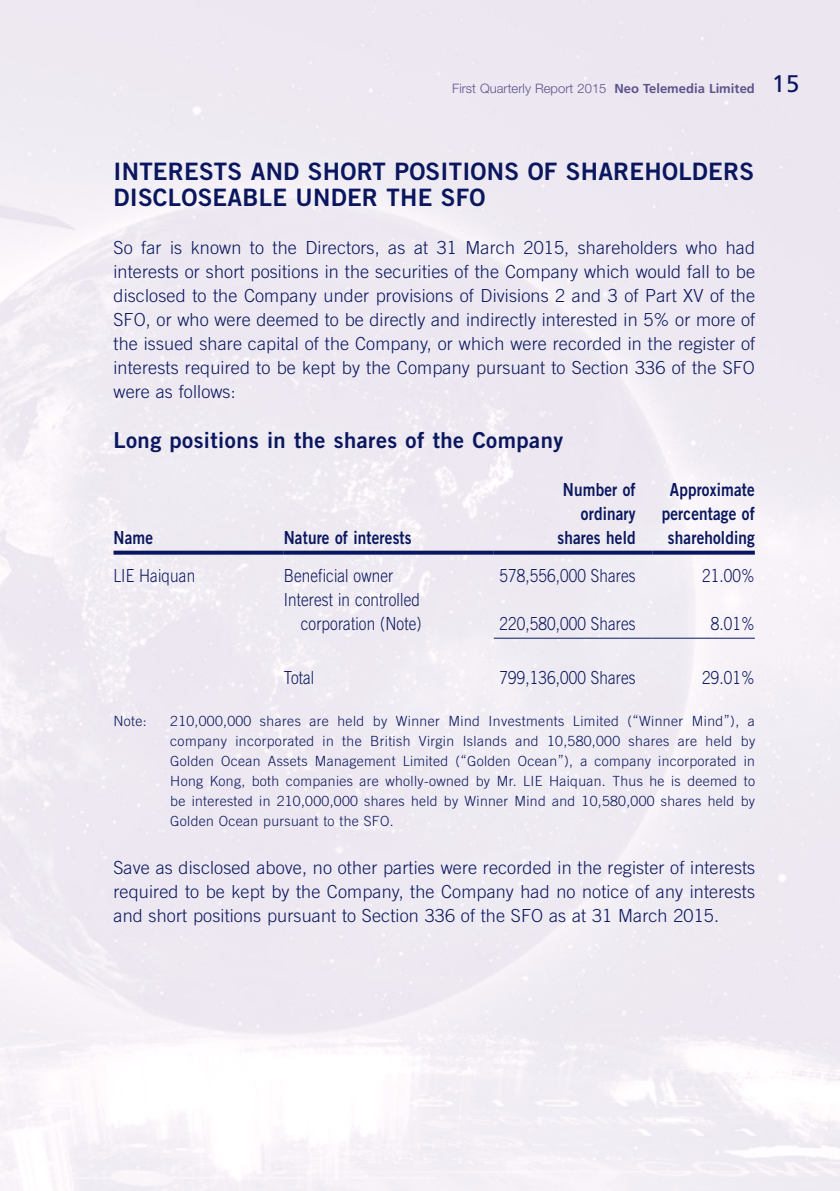
<style>
.page{position:relative;width:840px;height:1191px;background:#fff}
.page>*{position:absolute;margin:0;border:0;box-sizing:border-box;transform-origin:0 0}
.Heading_1{font:24px/26px "Trade Gothic LT Std Bd 2";letter-spacing:.01em;color:#0a175f}
.Heading_2{font:22px "Trade Gothic LT Std Bd 2";letter-spacing:.02em;color:#0a175f}
.Body_Text{font:300 18px/24px "Trade Gothic LT Std";letter-spacing:.01em;color:#0a175f;text-align:justify}
.Body_Text-2{font:300 18px/24px "Trade Gothic LT Std";letter-spacing:.01em;color:#0a175f;text-align:right;scale:.85 1}
.Body_Text-3{font:18px "Trade Gothic LT Std Bd 2";letter-spacing:.01em;color:#0a175f;scale:.85 1}
.Notes{font:300 14px/20px "Trade Gothic LT Std";letter-spacing:.025em;color:#0a175f;text-align:justify}
.t1{font:300 13px "Helvetica Neue LT Std";letter-spacing:.005em;color:#5d548d}
.s1{font-family:"Frutiger LT Std";font-weight:700}
.s2{font-family:"Frutiger LT Std";font-weight:400;font-size:24px;color:#0a175f}
</style>
<div class="page">
<img style="left:0;top:0;width:839px;height:1191px">
<svg style="left:113px;top:550px;width:170px;height:4px"></svg>
<svg style="left:283px;top:550px;width:210px;height:4px"></svg>
<svg style="left:493px;top:550px;width:159px;height:4px"></svg>
<svg style="left:652px;top:550px;width:102px;height:4px"></svg>
<hr style="left:493px;top:637px;width:159px;height:1px;background:#0a175f">
<hr style="left:652px;top:637px;width:102px;height:1px;background:#0a175f">
<p class="t1" style="left:452px;top:80px;width:348px">First Quarterly Report 2015 <span class="s1">Neo Telemedia Limited</span> <span class="s2">15</span></p>
<p class="Heading_1" style="left:113px;top:158px;width:641px">INTERESTS AND SHORT POSITIONS OF SHAREHOLDERS<br>DISCLOSEABLE UNDER THE SFO</p>
<p class="Body_Text" style="left:113px;top:236px;width:643px">So far is known to the Directors, as at 31 March 2015, shareholders who had interests or short positions in the securities of the Company which would fall to be disclosed to the Company under provisions of Divisions 2 and 3 of Part XV of the SFO, or who were deemed to be directly and indirectly interested in 5% or more of the issued share capital of the Company, or which were recorded in the register of interests required to be kept by the Company pursuant to Section 336 of the SFO were as follows:</p>
<p class="Heading_2" style="left:113px;top:427px;width:451px">Long positions in the shares of the Company</p>
<p class="Body_Text-3" style="left:113px;top:527px;width:48px">Name</p>
<p class="Body_Text-3" style="left:283px;top:527px;width:152px">Nature of interests</p>
<p class="Body_Text-3" style="left:562px;top:479px;width:87px">Number of</p>
<p class="Body_Text-3" style="left:580px;top:503px;width:66px">ordinary</p>
<p class="Body_Text-3" style="left:557px;top:527px;width:93px">shares held</p>
<p class="Body_Text-3" style="left:669px;top:479px;width:101px">Approximate</p>
<p class="Body_Text-3" style="left:661px;top:503px;width:111px">percentage of</p>
<p class="Body_Text-3" style="left:667px;top:527px;width:104px">shareholding</p>
<p class="Body_Text-2" style="left:113px;top:564px;width:97px">LIE Haiquan</p>
<p class="Body_Text-2" style="left:283px;top:564px;width:130px">Beneficial owner</p>
<p class="Body_Text-2" style="left:499px;top:564px;width:162px">578,556,000 Shares</p>
<p class="Body_Text-2" style="left:702px;top:564px;width:63px">21.00%</p>
<p class="Body_Text-2" style="left:283px;top:588px;width:163px">Interest in controlled corporation (Note)</p>
<p class="Body_Text-2" style="left:499px;top:612px;width:162px">220,580,000 Shares</p>
<p class="Body_Text-2" style="left:710px;top:612px;width:53px">8.01%</p>
<p class="Body_Text-2" style="left:283px;top:666px;width:37px">Total</p>
<p class="Body_Text-2" style="left:499px;top:666px;width:162px">799,136,000 Shares</p>
<p class="Body_Text-2" style="left:702px;top:666px;width:63px">29.01%</p>
<p class="Notes" style="left:113px;top:711px;width:35px">Note:</p>
<p class="Notes" style="left:170px;top:711px;width:586px">210,000,000 shares are held by Winner Mind Investments Limited (“Winner Mind”), a company incorporated in the British Virgin Islands and 10,580,000 shares are held by Golden Ocean Assets Management Limited (“Golden Ocean”), a company incorporated in Hong Kong, both companies are wholly-owned by Mr. LIE Haiquan. Thus he is deemed to be interested in 210,000,000 shares held by Winner Mind and 10,580,000 shares held by Golden Ocean pursuant to the SFO.</p>
<p class="Body_Text" style="left:113px;top:855px;width:643px">Save as disclosed above, no other parties were recorded in the register of interests required to be kept by the Company, the Company had no notice of any interests and short positions pursuant to Section 336 of the SFO as at 31 March 2015.</p>
</div>
